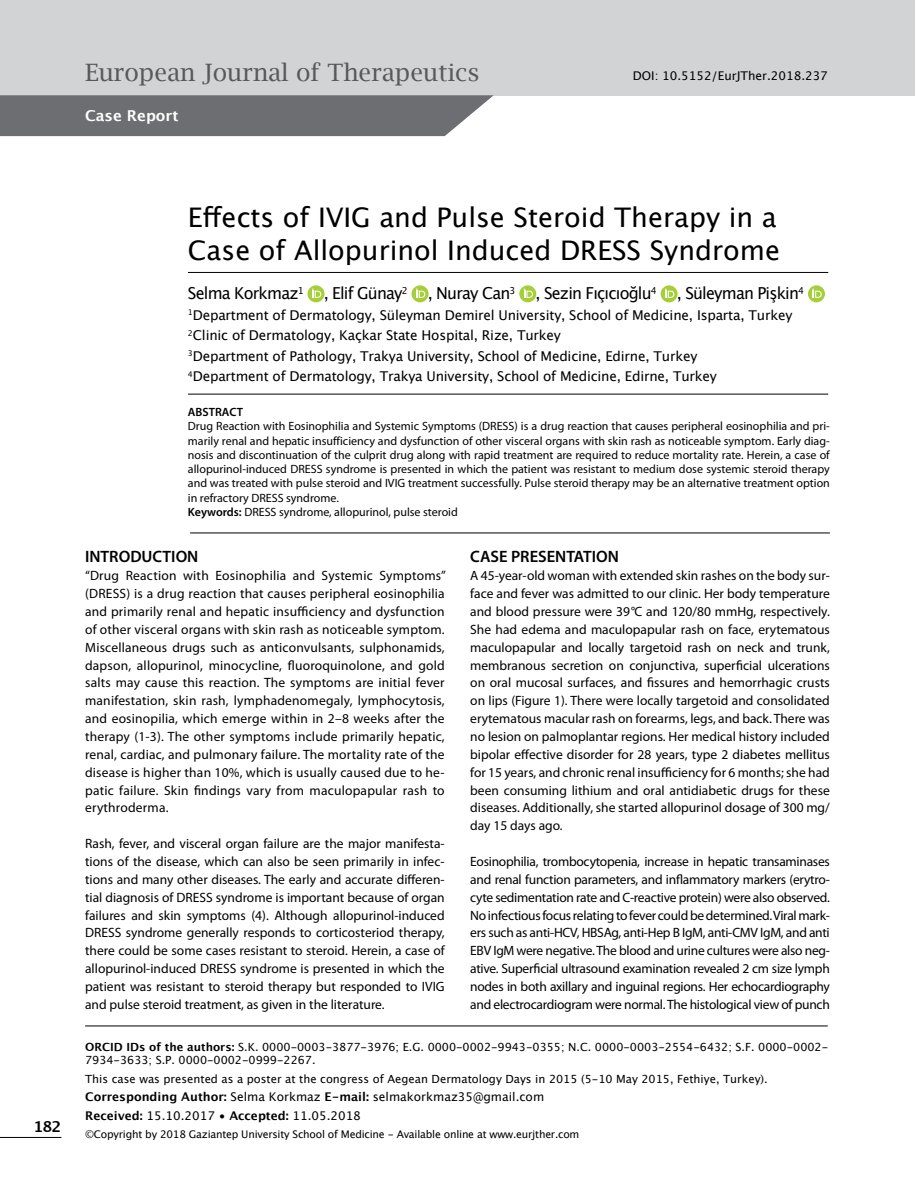
<style>
.page{position:relative;width:915px;height:1191px;background:#fff}
.page>*{position:absolute;margin:0;border:0;box-sizing:border-box;transform-origin:0 0}
.t1{font:27px/32.4px "Lucida Grande";color:#000}
.t2{font:24px "Lucida Bright";color:#58595b}
.t3{font:16.5px "Lucida Grande";letter-spacing:-.05em;color:#000}
.t4{font:600 16.5px "Myriad Pro";color:#000}
.t5{font:700 15px "Lucida Grande";color:#fff}
.t6{font:700 15px "Lucida Grande";color:#000}
.t7{font:13.5px/17.9px "Myriad Pro";color:#000;text-align:justify}
.t8{font:13.5px/20.4px "Lucida Grande";letter-spacing:-.015em;color:#000}
.t9{font:12px/14.2px "Myriad Pro";color:#000}
.t10{font:12px/18.6px "Lucida Grande";color:#000}
.t11{font:600 12px "Myriad Pro";color:#000}
.t12{font:11.25px/13.5px "Lucida Grande";color:#000}
.t13{font:10.5px "Lucida Grande";letter-spacing:-.02em;color:#000}
.s1{font-weight:600}
.s2{font-style:italic}
.s3{font-weight:700}
</style>
<div class="page">
<div style="left:0;top:0;width:914px;height:95px;background:#d1d3d4"></div>
<div style="left:307px;top:285px;width:17px;height:17px;background:#a6ce39;border-radius:50%"></div>
<svg style="left:312px;top:288px;width:9px;height:10px"></svg>
<div style="left:411px;top:285px;width:17px;height:17px;background:#a6ce39;border-radius:50%"></div>
<svg style="left:416px;top:288px;width:9px;height:10px"></svg>
<div style="left:519px;top:285px;width:17px;height:17px;background:#a6ce39;border-radius:50%"></div>
<svg style="left:523px;top:288px;width:10px;height:10px"></svg>
<svg style="left:660px;top:285px;width:17px;height:17px"></svg>
<svg style="left:665px;top:288px;width:9px;height:10px"></svg>
<svg style="left:807px;top:285px;width:17px;height:17px"></svg>
<svg style="left:812px;top:288px;width:9px;height:10px"></svg>
<hr style="left:188px;top:272px;width:640px;height:1px;background:#000">
<hr style="left:188px;top:394px;width:640px;height:1px;background:#000">
<hr style="left:85px;top:1025px;width:742px;height:1px;background:#000">
<svg style="left:0;top:95px;width:493px;height:41px;background:#747578"></svg>
<hr style="left:0;top:1137px;width:61px;height:1px;background:#000">
<hr style="left:190px;top:532px;width:639px;height:1px;background:#000">
<h2 class="t2" style="left:85px;top:58px;width:395px">European Journal of Therapeutics</h2>
<p class="t10" style="left:632px;top:66px;width:196px">DOI: 10.5152/EurJTher.2018.237</p>
<p class="t5" style="left:85px;top:103px;width:95px">Case Report</p>
<p class="t6" style="left:33px;top:1114px;width:29px">182</p>
<h1 class="t1" style="left:188px;top:202px;width:593px">Effects of IVIG and Pulse Steroid Therapy in a<br>Case of Allopurinol Induced DRESS Syndrome</h1>
<p class="t3" style="left:188px;top:284px;width:617px">Selma Korkmaz<sup>1</sup> , Elif Günay<sup>2</sup> , Nuray Can<sup>3</sup> , Sezin Fıçıcıoğlu<sup>4</sup> , Süleyman Pişkin<sup>4</sup></p>
<p class="t8" style="left:188px;top:305px;width:605px"><sup>1</sup>Department of Dermatology, Süleyman Demirel University, School of Medicine, Isparta, Turkey <sup>2</sup>Clinic of Dermatology, Kaçkar State Hospital, Rize, Turkey<br><sup>3</sup>Department of Pathology, Trakya University, School of Medicine, Edirne, Turkey<br><sup>4</sup>Department of Dermatology, Trakya University, School of Medicine, Edirne, Turkey</p>
<p class="t11" style="left:188px;top:404px;width:56px">ABSTRACT</p>
<p class="t9" style="left:188px;top:419px;width:643px">Drug Reaction with Eosinophilia and Systemic Symptoms (DRESS) is a drug reaction that causes peripheral eosinophilia and pri&shy;marily renal and hepatic insufficiency and dysfunction of other visceral organs with skin rash as noticeable symptom. Early diag&shy;nosis and discontinuation of the culprit drug along with rapid treatment are required to reduce mortality rate. Herein, a case of allopurinol-induced DRESS syndrome is presented in which the patient was resistant to medium dose systemic steroid therapy and was treated with pulse steroid and IVIG treatment successfully. Pulse steroid therapy may be an alternative treatment option in refractory DRESS syndrome.<br><span class="s1">Keywords:</span> DRESS syndrome, allopurinol, pulse steroid</p>
<p class="t4" style="left:85px;top:546px;width:115px">INTRODUCTION</p>
<p class="t7" style="left:85px;top:566px;width:362px">“Drug Reaction with Eosinophilia and Systemic Symptoms” (DRESS) is a drug reaction that causes peripheral eosinophilia and primarily renal and hepatic insufficiency and dysfunction of other visceral organs with skin rash as noticeable symptom.<br>Miscellaneous drugs such as anticonvulsants, sulphonamids, dapson, allopurinol, minocycline, fluoroquinolone, and gold salts may cause this reaction. The symptoms are initial fever manifestation, skin rash, lymphadenomegaly, lymphocytosis, and eosinopilia, which emerge within in 2–8 weeks after the therapy (1-3). The other symptoms include primarily hepatic, renal, cardiac, and pulmonary failure. The mortality rate of the disease is higher than 10%, which is usually caused due to he&shy;patic failure. Skin findings vary from maculopapular rash to erythroderma.</p>
<p class="t7" style="left:85px;top:834px;width:361px">Rash, fever, and visceral organ failure are the major manifesta&shy;tions of the disease, which can also be seen primarily in infec&shy;tions and many other diseases. The early and accurate differen&shy;tial diagnosis of DRESS syndrome is important because of organ failures and skin symptoms (4). Although allopurinol-induced DRESS syndrome generally responds to corticosteriod therapy, there could be some cases resistant to steroid. Herein, a case of allopurinol-induced DRESS syndrome is presented in which the patient was resistant to steroid therapy but responded to IVIG and pulse steroid treatment, as given in the literature.</p>
<p class="t4" style="left:470px;top:546px;width:150px">CASE PRESENTATION</p>
<p class="t7" style="left:470px;top:566px;width:361px">A 45-year-old woman with extended skin rashes on the body sur&shy;face and fever was admitted to our clinic. Her body temperature and blood pressure were 39<span class="s2">°</span>C and 120/80 mmHg, respectively.<br>She had edema and maculopapular rash on face, erytematous maculopapular and locally targetoid rash on neck and trunk, membranous secretion on conjunctiva, superficial ulcerations on oral mucosal surfaces, and fissures and hemorrhagic crusts on lips (Figure 1). There were locally targetoid and consolidated erytematous macular rash on forearms, legs, and back. There was no lesion on palmoplantar regions. Her medical history included bipolar effective disorder for 28 years, type 2 diabetes mellitus for 15 years, and chronic renal insufficiency for 6 months; she had been consuming lithium and oral antidiabetic drugs for these diseases. Additionally, she started allopurinol dosage of 300 mg/ day 15 days ago.</p>
<p class="t7" style="left:470px;top:852px;width:361px">Eosinophilia, trombocytopenia, increase in hepatic transaminases and renal function parameters, and inflammatory markers (erytro&shy;cyte sedimentation rate and C-reactive protein) were also observed.<br>No infectious focus relating to fever could be determined. Viral mark&shy;ers such as anti-HCV, HBSAg, anti-Hep B IgM, anti-CMV IgM, and anti EBV IgM were negative. The blood and urine cultures were also neg&shy;ative. Superficial ultrasound examination revealed 2 cm size lymph nodes in both axillary and inguinal regions. Her echocardiography and electrocardiogram were normal. The histological view of punch</p>
<p class="t12" style="left:85px;top:1040px;width:744px"><span class="s3">ORCID IDs of the authors:</span> S.K. 0000-0003-3877-3976; E.G. 0000-0002-9943-0355; N.C. 0000-0003-2554-6432; S.F. 0000-0002-<br>7934-3633; S.P. 0000-0002-0999-2267.</p>
<p class="t12" style="left:85px;top:1072px;width:684px">This case was presented as a poster at the congress of Aegean Dermatology Days in 2015 (5-10 May 2015, Fethiye, Turkey).</p>
<p class="t10" style="left:85px;top:1088px;width:460px"><span class="s3">Corresponding Author:</span> Selma Korkmaz <span class="s3">E-mail:</span> selmakorkmaz35@gmail.com<br><span class="s3">Received:</span> 15.10.2017 • <span class="s3">Accepted:</span> 11.05.2018</p>
<p class="t13" style="left:85px;top:1128px;width:495px">©Copyright by 2018 Gaziantep University School of Medicine - Available online at www.eurjther.com</p>
</div>
